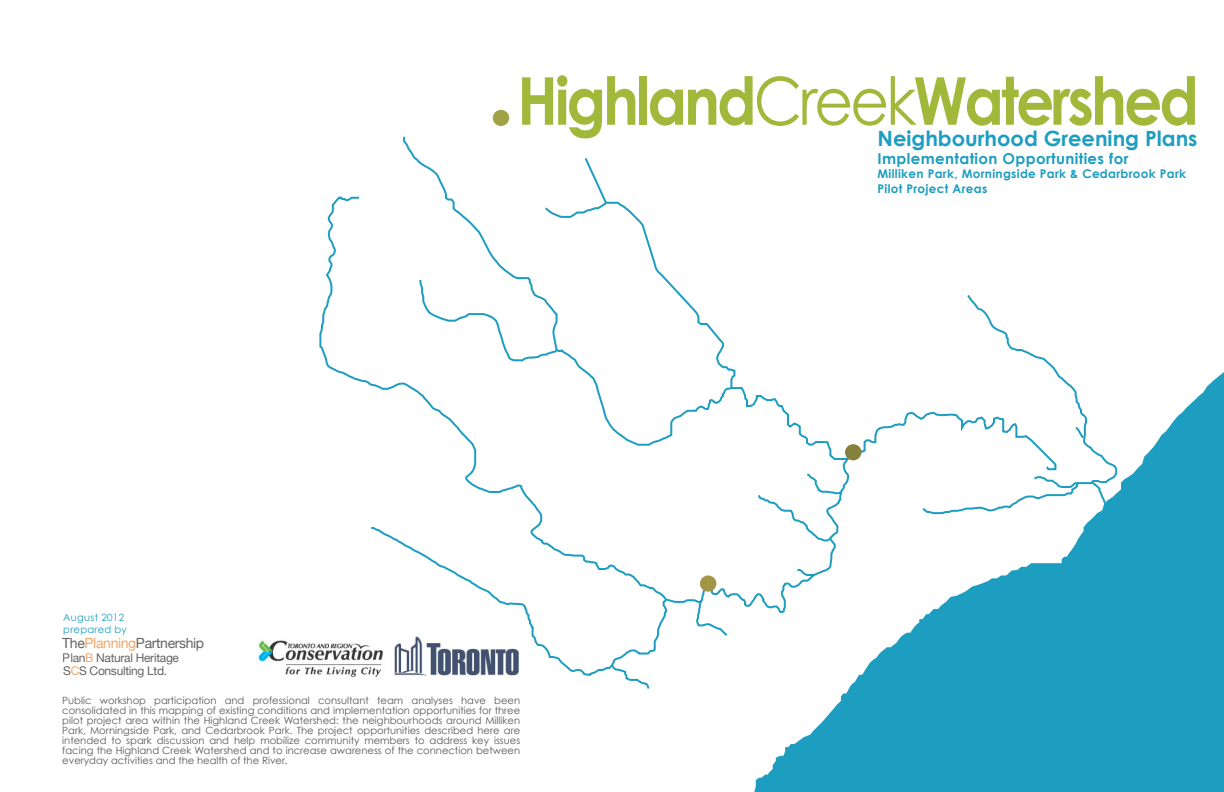
<style>
.page{position:relative;width:1224px;height:792px;background:#fff}
.page>*{position:absolute;margin:0;border:0;box-sizing:border-box;transform-origin:0 0}
.t1{font:700 66px "Century Gothic";letter-spacing:-.05em;color:#a2b83a;scale:.91 1}
.t2{font:700 21px "Century Gothic";color:#1d9dc0}
.t3{font:700 15px "Century Gothic";letter-spacing:.025em;color:#1d9dc0}
.t4{font:14px "Helvetica Neue";letter-spacing:-.025em;color:#231f20}
.t5{font:700 12px/14.4px "Century Gothic";letter-spacing:.025em;color:#1d9dc0}
.t6{font:12px/12.8px "Helvetica Neue";letter-spacing:-.025em;color:#231f20}
.t7{font:10px/10px "Century Gothic";color:#231f20;text-align:justify}
.t8{font:10px "Century Gothic";letter-spacing:.025em;color:#1d9dc0}
.s1{color:#f17e22}
.s2{font-weight:400}
</style>
<div class="page">
<svg style="left:319px;top:196px;width:435px;height:411px"></svg>
<svg style="left:695px;top:598px;width:35px;height:38px"></svg>
<svg style="left:369px;top:526px;width:300px;height:150px"></svg>
<svg style="left:610px;top:663px;width:40px;height:26px"></svg>
<svg style="left:967px;top:295px;width:91px;height:77px"></svg>
<div style="left:493px;top:110px;width:16px;height:16px;background:#a1a245;border-radius:50%"></div>
<div style="left:700px;top:575px;width:16px;height:17px;background:#a29546;border-radius:50%"></div>
<img style="left:393px;top:635px;width:127px;height:41px">
<svg style="left:754px;top:372px;width:470px;height:420px;fill:#1d9dc0"></svg>
<img style="left:258px;top:639px;width:127px;height:38px">
<p class="t8" style="left:63px;top:611px;width:62px">August 2012</p>
<p class="t8" style="left:63px;top:623px;width:65px">prepared by</p>
<h3 class="t4" style="left:62px;top:634px;width:144px">The<span class="s1">Planning</span>Partnership</h3>
<p class="t6" style="left:63px;top:651px;width:118px">Plan<span class="s1">B</span> Natural Heritage<br>S<span class="s1">C</span>S Consulting Ltd.</p>
<p class="t1" style="left:517px;top:59px;width:751px">Highland<span class="s2">Creek</span>Watershed</p>
<p class="t2" style="left:878px;top:125px;width:322px">Neighbourhood Greening Plans</p>
<p class="t3" style="left:878px;top:149px;width:253px">Implementation Opportunities for</p>
<p class="t5" style="left:878px;top:166px;width:310px">Milliken Park, Morningside Park &amp; Cedarbrook Park<br>Pilot Project Areas</p>
<p class="t7" style="left:62px;top:695px;width:459px">Public workshop participation and professional consultant team analyses have been consolidated in this mapping of existing conditions and implementation opportunities for three pilot project area within the Highland Creek Watershed: the neighbourhoods around Milliken Park, Morningside Park, and Cedarbrook Park. The project opportunities described here are intended to spark discussion and help mobilize community members to address key issues facing the Highland Creek Watershed and to increase awareness of the connection between everyday activities and the health of the River.</p>
</div>
